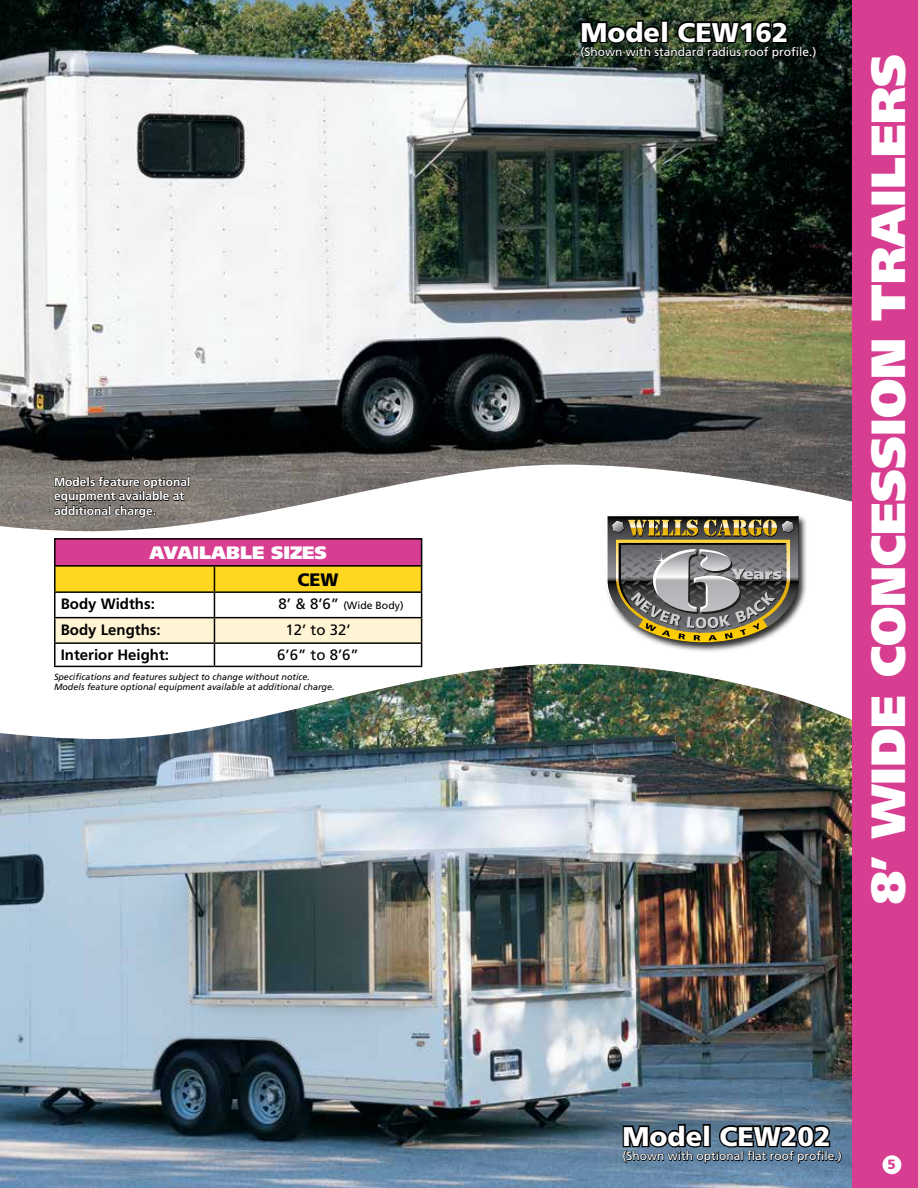
<style>
.page{position:relative;width:918px;height:1188px;background:#fff}
.page>*{position:absolute;margin:0;border:0;box-sizing:border-box;transform-origin:0 0}
.t1{font:900 48px "Frutiger";color:#fff}
.t2{font:900 27px "Frutiger";color:#fff}
.t3{font:900 18px "Frutiger";color:#fff}
.t4{font:900 18px "Frutiger";color:#000}
.t5{font:700 15px "Frutiger";color:#000}
.t6{font:15px "Frutiger";color:#000}
.t7{font:900 13.5px "Frutiger";color:#d73d91}
.t8{font:12px "Frutiger";color:#fff}
.t9{font:700 12px/14.4px "Frutiger";color:#fff}
.t10{font:10.5px "Frutiger";color:#000}
.t11{font:italic 9px/10.8px "Frutiger";color:#000}
.s1{font-size:15px}
</style>
<div class="page">
<img style="left:0;top:0;width:852px;height:465px">
<img style="left:0;top:739px;width:852px;height:449px">
<svg style="left:0;top:465px;width:852px;height:122px"></svg>
<img style="left:0;top:601px;width:852px;height:138px">
<div style="left:852px;top:0;width:66px;height:1188px;background:#d73d91"></div>
<div style="left:882px;top:1155px;width:19px;height:19px;background:#fff;border-radius:50%"></div>
<svg style="left:579px;top:0;width:237px;height:74px;background:#202e1f"></svg>
<div style="left:55px;top:539px;width:367px;height:27px;background:#d73d91"></div>
<div style="left:54px;top:538px;width:368px;height:29px;border:2px solid #000"></div>
<hr style="left:54px;top:565px;width:160px;height:2px;background:#000">
<hr style="left:54px;top:567px;width:2px;height:24px;background:#000">
<hr style="left:214px;top:565px;width:208px;height:2px;background:#000">
<hr style="left:54px;top:591px;width:160px;height:2px;background:#000">
<hr style="left:54px;top:593px;width:2px;height:24px;background:#000">
<hr style="left:54px;top:617px;width:160px;height:1px;background:#000">
<hr style="left:54px;top:618px;width:2px;height:24px;background:#000">
<hr style="left:54px;top:642px;width:160px;height:2px;background:#000">
<hr style="left:54px;top:644px;width:2px;height:22px;background:#000">
<svg style="left:55px;top:566px;width:367px;height:100px"></svg>
<hr style="left:54px;top:666px;width:160px;height:1px;background:#000">
<hr style="left:214px;top:666px;width:208px;height:1px;background:#000">
<svg style="left:621px;top:1096px;width:221px;height:82px;background:#4f6579"></svg>
<svg style="left:54px;top:474px;width:136px;height:44px;background:#595550"></svg>
<img style="left:603px;top:512px;width:207px;height:142px">
<svg style="left:606px;top:515px;width:192px;height:127px;background:#8b8672"></svg>
<h3 class="t9" style="left:54px;top:475px;width:138px">Models feature optional equipment available at additional charge.</h3>
<h3 class="t3" style="left:150px;top:542px;width:179px">AVAILABLE SIZES</h3>
<h3 class="t4" style="left:298px;top:569px;width:43px">CEW</h3>
<h3 class="t5" style="left:61px;top:595px;width:96px">Body Widths:</h3>
<p class="t10" style="left:278px;top:600px;width:127px"><span class="s1">8’ &amp; 8’6”</span> (Wide Body)</p>
<h3 class="t5" style="left:61px;top:621px;width:102px">Body Lengths:</h3>
<h3 class="t6" style="left:286px;top:621px;width:67px">12’ to 32’</h3>
<h3 class="t5" style="left:61px;top:646px;width:110px">Interior Height:</h3>
<h3 class="t6" style="left:277px;top:646px;width:83px">6’6” to 8’6”</h3>
<p class="t11" style="left:54px;top:671px;width:282px">Specifications and features subject to change without notice.<br>Models feature optional equipment available at additional charge.</p>
<h2 class="t2" style="left:580px;top:16px;width:209px">Model CEW162</h2>
<h3 class="t8" style="left:580px;top:45px;width:238px">(Shown with standard radius roof profile.)</h3>
<h1 class="t1" style="left:859px;top:904px;width:851px;rotate:-90deg">8’ WIDE CONCESSION TRAILERS</h1>
<h2 class="t2" style="left:623px;top:1120px;width:209px">Model CEW202</h2>
<h3 class="t8" style="left:623px;top:1149px;width:221px">(Shown with optional flat roof profile.)</h3>
<h3 class="t7" style="left:888px;top:1157px;width:10px">5</h3>
</div>
